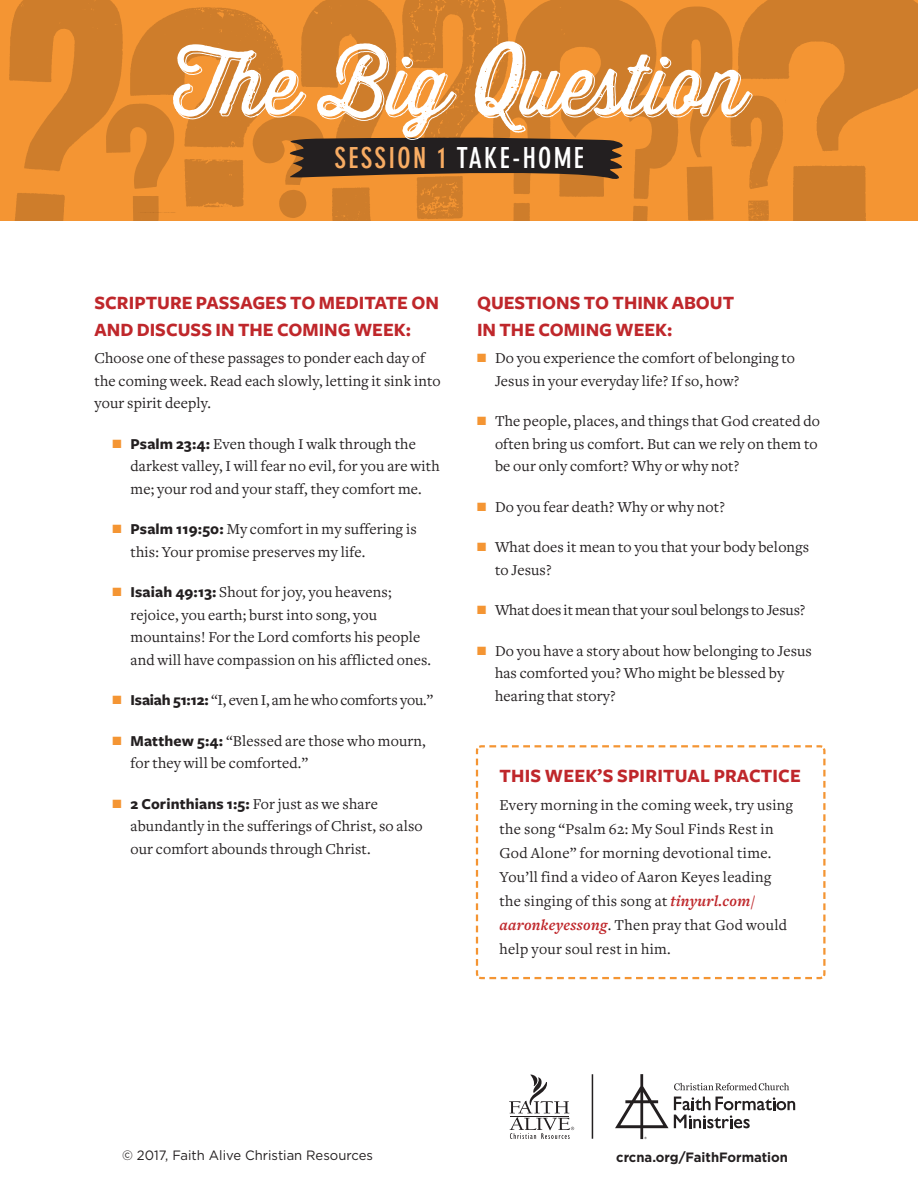
<style>
.page{position:relative;width:918px;height:1188px;background:#fff}
.page>*{position:absolute;margin:0;border:0;box-sizing:border-box;transform-origin:0 0}
.t1{font:82.2px "Thirsty Rough Lt";color:#fff}
.t2{font:700 condensed 28.5px "DIN Neuzeit Grotesk Std";letter-spacing:.08em;color:#fff}
.t3{font:700 19.5px/27px "Freight Sans";color:#bf272b}
.t4{font:15.75px/22.5px "Freight Text";letter-spacing:.01em;color:#231f20}
.t5{font:15.75px "Freight Text";letter-spacing:-.01em;color:#231f20}
.t6{font:700 15.75px "Freight Sans";color:#231f20}
.t7{font:13.5px "Gotham";color:#231f20}
.t8{font:700 13.5px "Gotham";color:#231f20}
.s1{color:#f8ac63}
.s2{color:#f49533}
.s3{font-family:"Freight Sans";font-weight:700}
.s4{font-family:"Freight Text";font-weight:400}
.s5{font-weight:700;font-style:italic;color:#bf272b}
</style>
<div class="page">
<img style="left:127px;top:0;width:159px;height:212px">
<img style="left:252px;top:181px;width:38px;height:37px">
<img style="left:2px;top:0;width:125px;height:220px">
<img style="left:106px;top:104px;width:70px;height:116px">
<img style="left:513px;top:0;width:145px;height:202px">
<img style="left:400px;top:0;width:113px;height:220px">
<img style="left:735px;top:0;width:183px;height:220px">
<img style="left:290px;top:0;width:110px;height:220px">
<img style="left:491px;top:181px;width:61px;height:39px">
<img style="left:661px;top:6px;width:74px;height:214px">
<img style="left:730px;top:93px;width:55px;height:127px">
<img style="left:620px;top:181px;width:60px;height:39px">
<svg style="left:174px;top:41px;width:579px;height:140px;background:#c5813b"></svg>
<svg style="left:509px;top:1074px;width:65px;height:65px"></svg>
<hr style="left:510px;top:1116px;width:59px;height:1px;background:#231f20">
<svg style="left:615px;top:1074px;width:180px;height:65px"></svg>
<hr style="left:592px;top:1074px;width:1px;height:65px;background:#231f20">
<svg style="left:475px;top:745px;width:351px;height:235px"></svg>
<h1 class="t1" style="left:173px;top:26px;width:574px">The Big uestion</h1>
<h2 class="t2" style="left:335px;top:141px;width:251px"><span class="s1">SESSION 1</span> TAKE-HOME</h2>
<p class="t3" style="left:94px;top:290px;width:346px">SCRIPTURE PASSAGES TO MEDITATE ON<br>AND DISCUSS IN THE COMING WEEK:</p>
<p class="t4" style="left:94px;top:347px;width:348px">Choose one of these passages to ponder each day of the coming week. Read each slowly, letting it sink into your spirit deeply.</p>
<p class="t4" style="left:130px;top:433px;width:311px;text-indent:-18px"><span class="s2">■</span> <span class="s3">PSALM 23:4:</span> Even though I walk through the darkest valley, I will fear no evil, for you are with me; your rod and your staff, they comfort me.</p>
<p class="t4" style="left:130px;top:518px;width:288px;text-indent:-18px"><span class="s2">■</span> <span class="s3">PSALM 119:50:</span> My comfort in my suffering is this: Your promise preserves my life.</p>
<p class="t4" style="left:130px;top:581px;width:302px;text-indent:-18px"><span class="s2">■</span> <span class="s3">ISAIAH 49:13:</span> Shout for joy, you heavens; rejoice, you earth; burst into song, you mountains! For the Lord comforts his people and will have compassion on his afflicted ones.</p>
<p class="t5" style="left:112px;top:691px;width:322px"><span class="s2">■</span> <span class="s3">ISAIAH 51:12:</span> “I, even I, am he who comforts you.”</p>
<p class="t4" style="left:130px;top:730px;width:297px;text-indent:-18px"><span class="s2">■</span> <span class="s3">MATTHEW 5:4:</span> “Blessed are those who mourn, for they will be comforted.”</p>
<p class="t6" style="left:112px;top:795px;width:267px"><span class="s2">■</span> 2 CORINTHIANS 1:5: <span class="s4">For just as we share</span></p>
<p class="t4" style="left:130px;top:815px;width:294px">abundantly in the sufferings of Christ, so also our comfort abounds through Christ.</p>
<p class="t3" style="left:477px;top:290px;width:259px">QUESTIONS TO THINK ABOUT<br>IN THE COMING WEEK:</p>
<p class="t4" style="left:495px;top:347px;width:302px;text-indent:-18px"><span class="s2">■</span> Do you experience the comfort of belonging to<br>Jesus in your everyday life? If so, how?</p>
<p class="t4" style="left:495px;top:410px;width:327px;text-indent:-18px"><span class="s2">■</span> The people, places, and things that God created do often bring us comfort. But can we rely on them to be our only comfort? Why or why not?</p>
<p class="t4" style="left:477px;top:496px;width:250px"><span class="s2">■</span> Do you fear death? Why or why not?</p>
<p class="t4" style="left:495px;top:536px;width:316px;text-indent:-18px"><span class="s2">■</span> What does it mean to you that your body belongs to Jesus?</p>
<p class="t5" style="left:477px;top:601px;width:330px"><span class="s2">■</span> What does it mean that your soul belongs to Jesus?</p>
<p class="t4" style="left:495px;top:640px;width:318px;text-indent:-18px"><span class="s2">■</span> Do you have a story about how belonging to Jesus has comforted you? Who might be blessed by hearing that story?</p>
<p class="t3" style="left:500px;top:763px;width:303px">THIS WEEK’S SPIRITUAL PRACTICE</p>
<p class="t4" style="left:500px;top:793px;width:295px;line-height:24px">Every morning in the coming week, try using the song “Psalm 62: My Soul Finds Rest in God Alone” for morning devotional time.<br>You’ll find a video of Aaron Keyes leading the singing of this song at <span class="s5">tinyurl.com/ aaronkeyessong</span>. Then pray that God would help your soul rest in him.</p>
<p class="t7" style="left:122px;top:1147px;width:252px">© 2017, Faith Alive Christian Resources</p>
<p class="t8" style="left:616px;top:1148px;width:173px">crcna.org/FaithFormation</p>
</div>
